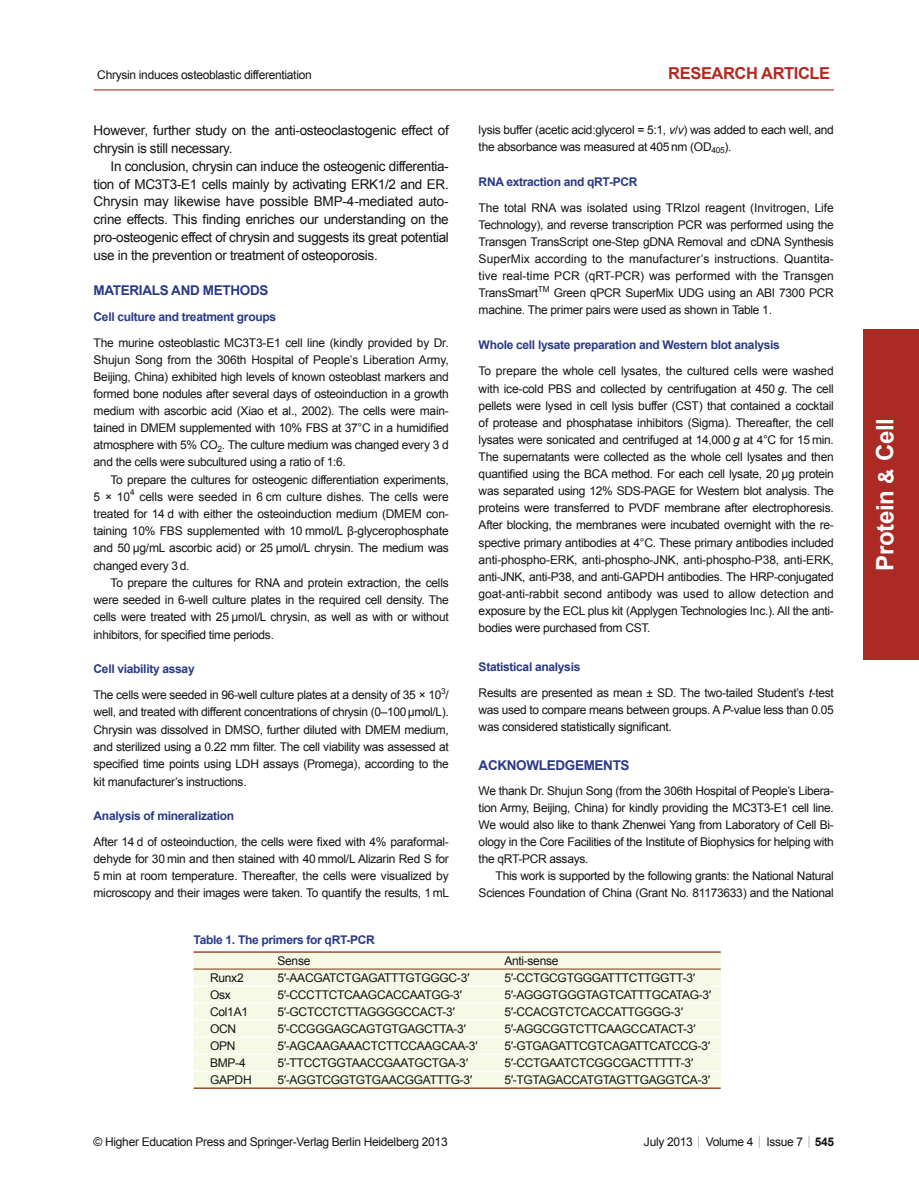
<style>
.page{position:relative;width:919px;height:1204px;background:#fff}
.page>*{position:absolute;margin:0;border:0;box-sizing:border-box;transform-origin:0 0}
.t1{font:700 24px "Arial";letter-spacing:-.01em;color:#fff}
.t2{font:700 21px "Arial";color:#fff}
.t3{font:700 16.5px "Arial";letter-spacing:-.025em;color:#b32a23}
.t4{font:13.5px/17.9px "Arial";letter-spacing:-.025em;color:#131413}
.t5{font:700 13.5px "Arial";letter-spacing:-.025em;color:#2a3a84}
.t6{font:12px/17.1px "Arial";letter-spacing:-.025em;color:#131413;text-align:justify}
.t7{font:700 12px "Arial";letter-spacing:-.025em;color:#2a3a84}
.s1{font-style:italic}
.s2{font-weight:700;color:#2a3a84}
.s3{font-family:"Sim Sun"}
.s4{font-weight:700}
</style>
<div class="page">
<hr style="left:94px;top:89px;width:739px;height:1px;background:#b32a23">
<div style="left:863px;top:329px;width:55px;height:330px;background:#ab2b24"></div>
<div style="left:193px;top:952px;width:527px;height:135px;background:#f5f9e5"></div>
<hr style="left:193px;top:1087px;width:527px;height:1px;background:#933a19">
<hr style="left:193px;top:951px;width:527px;height:1px;background:#933a19">
<hr style="left:193px;top:968px;width:527px;height:1px;background:#933a19">
<hr style="left:193px;top:985px;width:527px;height:1px;background:#fff">
<hr style="left:193px;top:1002px;width:527px;height:1px;background:#fff">
<hr style="left:193px;top:1019px;width:527px;height:1px;background:#fff">
<hr style="left:193px;top:1036px;width:527px;height:1px;background:#fff">
<hr style="left:193px;top:1053px;width:527px;height:1px;background:#fff">
<hr style="left:193px;top:1070px;width:527px;height:1px;background:#fff">
<p class="t6" style="left:97px;top:66px;width:216px">Chrysin induces osteoblastic differentiation</p>
<h3 class="t3" style="left:668px;top:64px;width:163px">RESEARCH ARTICLE</h3>
<p class="t6" style="left:478px;top:121px;width:357px">lysis buffer (acetic acid:glycerol = 5:1, <span class="s1">v</span>/<span class="s1">v</span>) was added to each well, and the absorbance was measured at 405nm (OD<sub>405</sub>).</p>
<p class="t7" style="left:478px;top:175px;width:160px">RNA extraction and qRT-PCR</p>
<p class="t6" style="left:478px;top:199px;width:357px">The total RNA was isolated using TRIzol reagent (Invitrogen, Life Technology), and reverse transcription PCR was performed using the Transgen TransScript one-Step gDNA Removal and cDNA Synthesis SuperMix according to the manufacturer’s instructions. Quantita&shy;tive real-time PCR (qRT-PCR) was performed with the Transgen TransSmart<sup>TM</sup> Green qPCR SuperMix UDG using an ABI 7300 PCR machine. The primer pairs were used as shown in Table 1.</p>
<p class="t7" style="left:478px;top:338px;width:303px">Whole cell lysate preparation and Western blot analysis</p>
<p class="t6" style="left:478px;top:363px;width:357px">To prepare the whole cell lysates, the cultured cells were washed with ice-cold PBS and collected by centrifugation at 450 <span class="s1">g</span>. The cell pellets were lysed in cell lysis buffer (CST) that contained a cocktail of protease and phosphatase inhibitors (Sigma). Thereafter, the cell lysates were sonicated and centrifuged at 14,000 <span class="s1">g</span> at 4°C for 15 min.<br>The supernatants were collected as the whole cell lysates and then quantified using the BCA method. For each cell lysate, 20 μg protein was separated using 12% SDS-PAGE for Western blot analysis. The proteins were transferred to PVDF membrane after electrophoresis.<br>After blocking, the membranes were incubated overnight with the re&shy;spective primary antibodies at 4°C. These primary antibodies included anti-phospho-ERK, anti-phospho-JNK, anti-phospho-P38, anti-ERK, anti-JNK, anti-P38, and anti-GAPDH antibodies. The HRP-conjugated goat-anti-rabbit second antibody was used to allow detection and exposure by the ECL plus kit (Applygen Technologies Inc.). All the anti&shy;bodies were purchased from CST.</p>
<p class="t6" style="left:478px;top:653px;width:357px;line-height:26.1px"><span class="s2">Statistical analysis<br></span>Results are presented as mean ± SD. The two-tailed Student’s <span class="s1">t</span>-test</p>
<p class="t6" style="left:478px;top:701px;width:357px">was used to compare means between groups. A <span class="s1">P</span>-value less than 0.05 was considered statistically significant.</p>
<p class="t5" style="left:478px;top:757px;width:152px">ACKNOWLEDGEMENTS</p>
<p class="t6" style="left:478px;top:781px;width:357px">We thank Dr. Shujun Song (from the 306th Hospital of People’s Libera&shy;tion Army, Beijing, China) for kindly providing the MC3T3-E1 cell line.<br>We would also like to thank Zhenwei Yang from Laboratory of Cell Bi&shy;ology in the Core Facilities of the Institute of Biophysics for helping with the qRT-PCR assays.</p>
<p class="t6" style="left:478px;top:867px;width:356px;text-align:right">This work is supported by the following grants: the National Natural<br>Sciences Foundation of China (Grant No. 81173633) and the National</p>
<p class="t4" style="left:94px;top:121px;width:357px">However, further study on the anti-osteoclastogenic effect of chrysin is still necessary.</p>
<p class="t4" style="left:94px;top:157px;width:357px;text-align:justify;text-indent:17px">In conclusion, chrysin can induce the osteogenic differentia&shy;tion of MC3T3-E1 cells mainly by activating ERK1/2 and ER.<br>Chrysin may likewise have possible BMP-4-mediated auto&shy;crine effects. This finding enriches our understanding on the pro-osteogenic effect of chrysin and suggests its great potential use in the prevention or treatment of osteoporosis.</p>
<p class="t5" style="left:94px;top:282px;width:176px">MATERIALS AND METHODS</p>
<p class="t7" style="left:94px;top:310px;width:184px">Cell culture and treatment groups</p>
<p class="t6" style="left:94px;top:334px;width:357px">The murine osteoblastic MC3T3-E1 cell line (kindly provided by Dr.<br>Shujun Song from the 306th Hospital of People’s Liberation Army, Beijing, China) exhibited high levels of known osteoblast markers and formed bone nodules after several days of osteoinduction in a growth medium with ascorbic acid (Xiao et al., 2002). The cells were main&shy;tained in DMEM supplemented with 10% FBS at 37°C in a humidified atmospher e with 5% CO<sub>2</sub>. The culture medium was changed every 3 d and the cells were subcultured using a ratio of 1:6.</p>
<p class="t6" style="left:94px;top:471px;width:357px;text-indent:17px">To prepare the cultures for osteogenic differentiation experiments, 5 × 10<sup>4</sup> cells were seeded in 6 cm culture dishes. The cells were treated for 14 d with either the osteoinduction medium (DMEM con&shy;taining 10% FBS supplemen ted with 10 mmol/L β-glycerophosphate and 50 μg/mL ascorbic acid) or 25 μmol/L chrysin. The medium was changed every 3d.</p>
<p class="t6" style="left:94px;top:574px;width:357px;text-indent:17px">To prepare the cultures for RNA and protein extraction, the cells were seeded in 6-well culture plates in the required cell density. The cells were treated with 25 μmol/L chrysin, as well as with or without inhibitors, for specified time periods.</p>
<p class="t6" style="left:94px;top:656px;width:357px;line-height:26.1px"><span class="s2">Cell viability assay<br></span>The cells were seeded in 96-well culture plates at a density of 35 × 10<sup>3</sup>/</p>
<p class="t6" style="left:94px;top:703px;width:357px">well, and treated with different concentrations of chrysin (0–100μmol/L).<br>Chrysin was dissolved in DMSO, further diluted with DMEM medium, and sterilized using a 0.22 mm filter. The cell viability was assessed at specified time points using LDH assays (Promega), according to the kit manufacturer’s instructions.</p>
<p class="t7" style="left:94px;top:809px;width:142px">Analysis of mineralization</p>
<p class="t6" style="left:94px;top:833px;width:357px">After 14 d of osteoinduction, the cells were fixed with 4% paraformal&shy;dehyde for 30 min and then stained with 40 mmol/L Alizarin Red S for 5 min at room temperature. Thereafter, the cells were visualized by microscopy and their images were taken. To quantify the results, 1 mL</p>
<p class="t7" style="left:193px;top:933px;width:183px">Table 1. The primers for qRT-PCR</p>
<p class="t6" style="left:277px;top:952px;width:34px">Sense</p>
<p class="t6" style="left:504px;top:952px;width:55px">Anti-sense</p>
<p class="t6" style="left:210px;top:969px;width:35px">Runx2</p>
<p class="t6" style="left:277px;top:969px;width:193px">5′-AACGATCTGAGATTTGTGGGC-3′</p>
<p class="t6" style="left:504px;top:969px;width:192px">5′-CCTGCGTGGGATTTCTTGGTT-3′</p>
<p class="t6" style="left:210px;top:986px;width:22px">Osx</p>
<p class="t6" style="left:277px;top:986px;width:186px">5′-CCCTTCTCAAGCACCAATGG-3′</p>
<p class="t6" style="left:504px;top:986px;width:208px">5′-AGGGTGGGTAGTCATTTGCATAG-3′</p>
<p class="t6" style="left:210px;top:1003px;width:39px">Col1A1</p>
<p class="t6" style="left:277px;top:1003px;width:179px">5′-GCTCCTCTTAGGGGCCACT-3′</p>
<p class="t6" style="left:504px;top:1003px;width:180px">5′-CCACGTCTCACCATTGGGG-3′</p>
<p class="t6" style="left:210px;top:1020px;width:28px">OCN</p>
<p class="t6" style="left:277px;top:1020px;width:190px">5′-CCGGGAGCAGTGTGAGCTTA-3′</p>
<p class="t6" style="left:504px;top:1020px;width:192px">5′-AGGCGGTCTTCAAGCCATACT-3′</p>
<p class="t6" style="left:210px;top:1037px;width:27px">OPN</p>
<p class="t6" style="left:277px;top:1037px;width:201px">5′-AGCAAGAAACTCTTCCAAGCAA-3′</p>
<p class="t6" style="left:504px;top:1037px;width:207px">5′-GTGAGATTCGTCAGATTCATCCG-3′</p>
<p class="t6" style="left:210px;top:1054px;width:37px">BMP-4</p>
<p class="t6" style="left:277px;top:1054px;width:192px">5′-TTCCTGGTAACCGAATGCTGA-3′</p>
<p class="t6" style="left:504px;top:1054px;width:190px">5′-CCTGAATCTCGGCGACTTTTT-3′</p>
<p class="t6" style="left:210px;top:1071px;width:43px">GAPDH</p>
<p class="t6" style="left:277px;top:1071px;width:196px">5′-AGGTCGGTGTGAACGGATTTG-3′</p>
<p class="t6" style="left:504px;top:1071px;width:207px">5′-TGTAGACCATGTAGTTGAGGTCA-3′</p>
<p class="t6" style="left:94px;top:1133px;width:355px">© Higher Education Press and Springer-Verlag Berlin Heidelberg 2013</p>
<p class="t6" style="left:644px;top:1133px;width:192px">July 2013 <span class="s3">|</span> Volume 4 <span class="s3">|</span> Issue 7 <span class="s3">|</span> <span class="s4">545</span></p>
<h1 class="t1" style="left:871px;top:571px;width:155px;rotate:-90deg">Protein Cell</h1>
<h2 class="t2" style="left:874px;top:483px;width:17px;rotate:-90deg">&amp;</h2>
</div>
